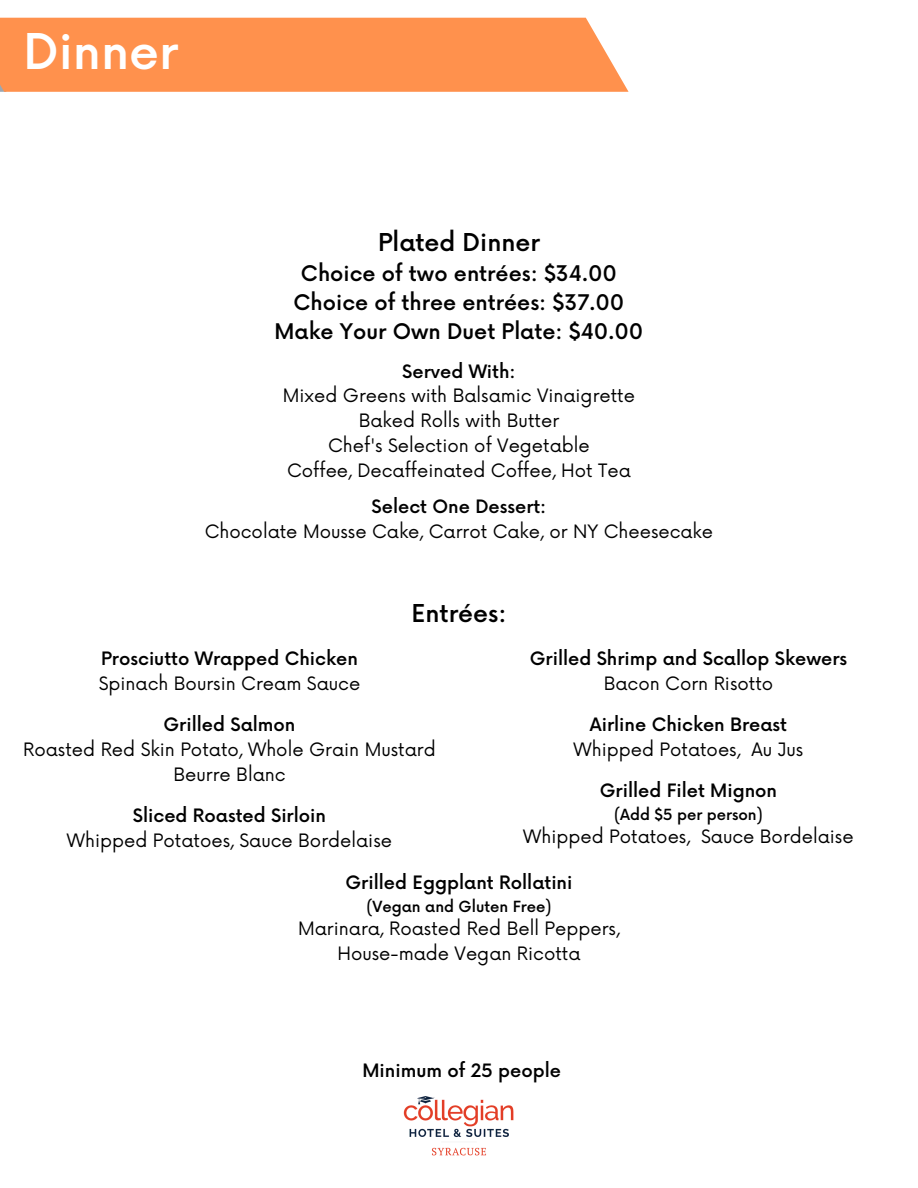
<style>
.page{position:relative;width:918px;height:1188px;background:#fff}
.page>*{position:absolute;margin:0;border:0;box-sizing:border-box;transform-origin:0 0}
.t1{font:500 48px "Now";color:#fff}
.t2{font:500 24px "Now";color:#000}
.t3{font:500 21px/29.2px "Now";color:#000;text-align:center}
.t4{font:18px/25px "Now";color:#000;text-align:center}
.t5{font:500 18px "Now";color:#000}
.t6{font:500 15px "Now";color:#000}
</style>
<div class="page">
<div style="left:0;top:18px;width:629px;height:74px;background:#ff914d"></div>
<img style="left:403px;top:1096px;width:111px;height:60px">
<h3 class="t1" style="left:23px;top:26px;width:156px">Dinner</h3>
<p class="t2" style="left:378px;top:229px;width:163px">Plated Dinner</p>
<p class="t3" style="left:275px;top:260px;width:370px">Choice of two entrées: $34.00<br>Choice of three entrées: $37.00<br>Make Your Own Duet Plate: $40.00</p>
<h2 class="t5" style="left:402px;top:362px;width:115px">Served With:</h2>
<p class="t4" style="left:283px;top:384px;width:354px">Mixed Greens with Balsamic Vinaigrette</p>
<p class="t4" style="left:359px;top:409px;width:202px">Baked Rolls with Butter</p>
<p class="t4" style="left:328px;top:434px;width:263px">Chef's Selection of Vegetable</p>
<p class="t4" style="left:287px;top:459px;width:345px">Coffee, Decaffeinated Coffee, Hot Tea</p>
<p class="t5" style="left:372px;top:497px;width:176px">Select One Dessert:</p>
<p class="t4" style="left:205px;top:520px;width:510px">Chocolate Mousse Cake, Carrot Cake, or NY Cheesecake</p>
<p class="t2" style="left:412px;top:600px;width:96px">Entrées:</p>
<p class="t5" style="left:101px;top:648px;width:258px">Prosciutto Wrapped Chicken</p>
<p class="t4" style="left:99px;top:672px;width:263px">Spinach Boursin Cream Sauce</p>
<p class="t5" style="left:163px;top:714px;width:134px">Grilled Salmon</p>
<p class="t4" style="left:23px;top:738px;width:414px">Roasted Red Skin Potato, Whole Grain Mustard<br>Beurre Blanc</p>
<p class="t5" style="left:133px;top:805px;width:195px">Sliced Roasted Sirloin</p>
<p class="t4" style="left:67px;top:829px;width:327px">Whipped Potatoes, Sauce Bordelaise</p>
<p class="t5" style="left:530px;top:648px;width:319px">Grilled Shrimp and Scallop Skewers</p>
<p class="t4" style="left:604px;top:672px;width:171px">Bacon Corn Risotto</p>
<p class="t5" style="left:590px;top:714px;width:199px">Airline Chicken Breast</p>
<p class="t4" style="left:574px;top:738px;width:231px">Whipped Potatoes, Au Jus</p>
<p class="t5" style="left:600px;top:780px;width:179px">Grilled Filet Mignon</p>
<p class="t6" style="left:614px;top:806px;width:150px">(Add $5 per person)</p>
<p class="t4" style="left:523px;top:825px;width:332px">Whipped Potatoes, Sauce Bordelaise</p>
<p class="t5" style="left:345px;top:873px;width:229px">Grilled Eggplant Rollatini</p>
<p class="t6" style="left:367px;top:898px;width:186px">(Vegan and Gluten Free)</p>
<p class="t4" style="left:298px;top:917px;width:323px">Marinara, Roasted Red Bell Peppers,</p>
<h4 class="t4" style="left:337px;top:942px;width:245px">House-made Vegan Ricotta</h4>
<p class="t5" style="left:362px;top:1061px;width:200px">Minimum of 25 people</p>
</div>
